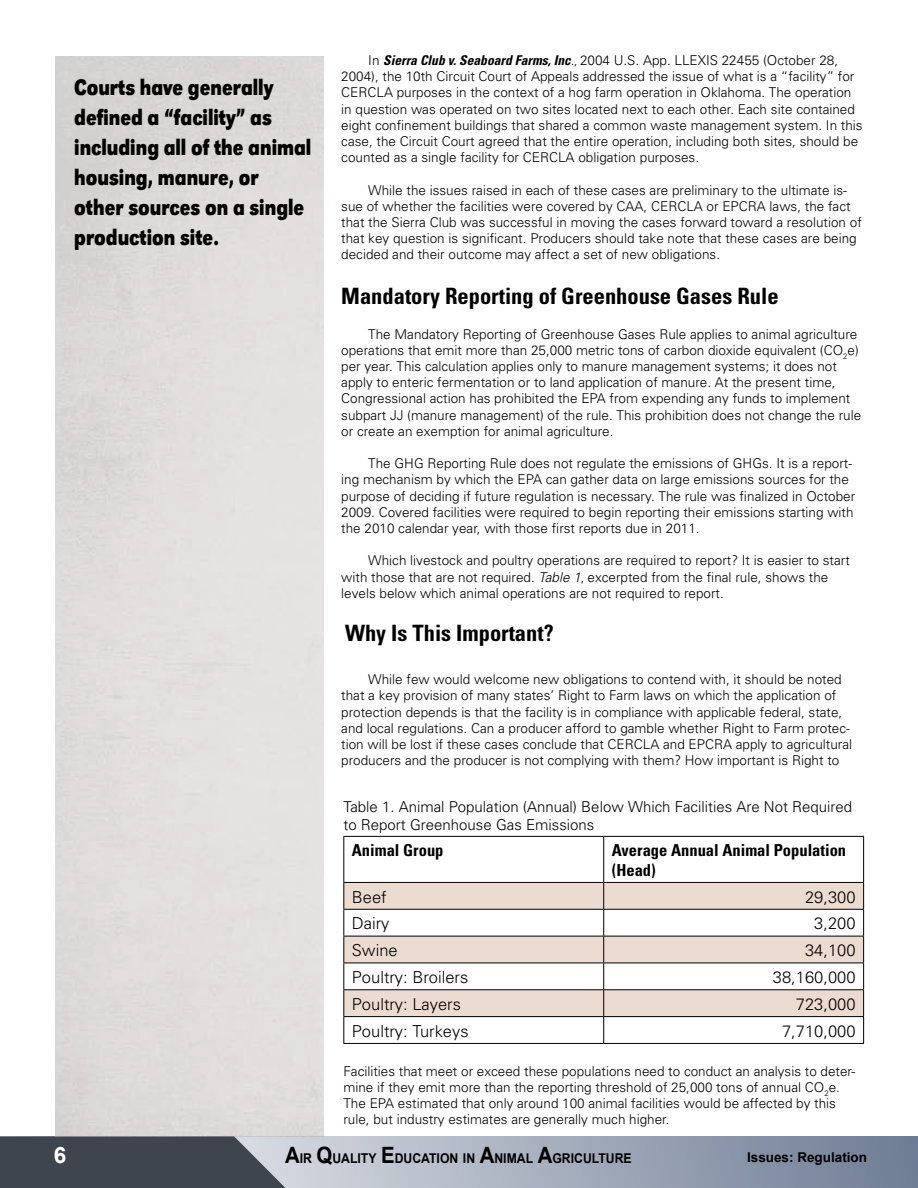
<style>
.page{position:relative;width:918px;height:1188px;background:#fff}
.page>*{position:absolute;margin:0;border:0;box-sizing:border-box;transform-origin:0 0}
.t1{font:700 23.25px/30px "URW Grotesk T";color:#000;scale:.8 1}
.t2{font:700 condensed 22.5px "Univers";color:#000}
.t3{font:700 22.5px "Arial";color:#fff}
.t4{font:300 16.5px "Univers";color:#000}
.t5{font:700 condensed 16.5px/19.8px "Univers";color:#000}
.t6{font:300 15px/18px "Univers";color:#000}
.t7{font:300 13.5px/16.2px "Univers";color:#000}
.t8{font:700 13.5px "Arial";color:#000;scale:.91 1}
.t9{font:700 13.5px "Arial";color:#000}
.s1{font-weight:700;font-style:italic;font-stretch:condensed}
.s2{font-stretch:condensed}
.s3{font-style:italic}
.s4{font-size:22.5px}
</style>
<div class="page">
<svg style="left:285px;top:1136px;width:633px;height:52px"></svg>
<svg style="left:0;top:1136px;width:285px;height:52px"></svg>
<svg style="left:344px;top:883px;width:519px;height:133px;fill:#ecdbd0"></svg>
<hr style="left:343px;top:882px;width:261px;height:1px;background:#000">
<hr style="left:604px;top:882px;width:260px;height:1px;background:#000">
<hr style="left:343px;top:909px;width:261px;height:1px;background:#000">
<hr style="left:604px;top:909px;width:260px;height:1px;background:#000">
<hr style="left:343px;top:936px;width:261px;height:1px;background:#000">
<hr style="left:604px;top:936px;width:260px;height:1px;background:#000">
<hr style="left:343px;top:963px;width:261px;height:1px;background:#000">
<hr style="left:604px;top:963px;width:260px;height:1px;background:#000">
<hr style="left:343px;top:989px;width:261px;height:1px;background:#000">
<hr style="left:604px;top:989px;width:260px;height:1px;background:#000">
<hr style="left:343px;top:1016px;width:261px;height:1px;background:#000">
<hr style="left:604px;top:1016px;width:260px;height:1px;background:#000">
<hr style="left:603px;top:837px;width:1px;height:45px;background:#000">
<svg style="left:603px;top:883px;width:1px;height:160px"></svg>
<hr style="left:343px;top:836px;width:261px;height:1px;background:#000">
<hr style="left:343px;top:837px;width:1px;height:45px;background:#000">
<hr style="left:604px;top:836px;width:260px;height:1px;background:#000">
<hr style="left:863px;top:837px;width:1px;height:45px;background:#000">
<svg style="left:343px;top:883px;width:1px;height:160px"></svg>
<svg style="left:863px;top:883px;width:1px;height:160px"></svg>
<hr style="left:343px;top:1043px;width:261px;height:1px;background:#000">
<hr style="left:604px;top:1043px;width:260px;height:1px;background:#000">
<h1 class="t1" style="left:74px;top:72px;width:298px">Courts have generally defined a “facility” as including all of the animal housing, manure, or other sources on a single production site.</h1>
<p class="t7" style="left:341px;top:52px;width:523px;text-indent:27px">In <span class="s1">Sierra Club v. Seaboard Farms, Inc</span><span class="s2">.,</span> 2004 U.S. App. LLEXIS 22455 (October 28, 2004), the 10th Circuit Court of Appeals addressed the issue of what is a “facility” for CERCLA purposes in the context of a hog farm operation in Oklahoma. The operation in question was operated on two sites located next to each other. Each site contained eight confinement buildings that shared a common waste management system. In this case, the Circuit Court agreed that the entire operation, including both sites, should be counted as a single facility for CERCLA obligation purposes.</p>
<p class="t7" style="left:341px;top:181px;width:522px;text-indent:27px">While the issues raised in each of these cases are preliminary to the ultimate is&shy;sue of whether the facilities were covered by CAA, CERCLA or EPCRA laws, the fact that the Sierra Club was successful in moving the cases forward toward a resolution of that key question is significant. Producers should take note that these cases are being decided and their outcome may affect a set of new obligations.</p>
<h2 class="t2" style="left:341px;top:283px;width:439px">Mandatory Reporting of Greenhouse Gases Rule</h2>
<p class="t7" style="left:341px;top:325px;width:521px;text-indent:27px">The Mandatory Reporting of Greenhouse Gases Rule applies to animal agriculture operations that emit more than 25,000 metric tons of carbon dioxide equivalent (CO<sub>2</sub>e) per year. This calculation applies only to manure management systems; it does not apply to enteric fermentation or to land application of manure. At the present time, Congressional action has prohibited the EPA from expending any funds to implement subpart JJ (manure management) of the rule. This prohibition does not change the rule or create an exemption for animal agriculture.</p>
<p class="t7" style="left:341px;top:455px;width:515px;text-indent:27px">The GHG Reporting Rule does not regulate the emissions of GHGs. It is a report&shy;ing mechanism by which the EPA can gather data on large emissions sources for the purpose of deciding if future regulation is necessary. The rule was finalized in October 2009. Covered facilities were required to begin reporting their emissions starting with the 2010 calendar year, with those first reports due in 2011.</p>
<p class="t7" style="left:341px;top:552px;width:510px;text-indent:27px">Which livestock and poultry operations are required to report? It is easier to start with those that are not required. <span class="s3">Table 1</span><span class="s2">,</span> excerpted from the final rule, shows the levels below which animal operations are not required to report.</p>
<h2 class="t2" style="left:345px;top:619px;width:210px">Why Is This Important?</h2>
<p class="t7" style="left:341px;top:671px;width:512px;text-indent:27px">While few would welcome new obligations to contend with, it should be noted that a key provision of many states’ Right to Farm laws on which the application of protection depends is that the facility is in compliance with applicable federal, state, and local regulations. Can a producer afford to gamble whether Right to Farm protec&shy;tion will be lost if these cases conclude that CERCLA and EPCRA apply to agricultural producers and the producer is not complying with them? How important is Right to</p>
<p class="t6" style="left:343px;top:797px;width:510px">Table 1. Animal Population (Annual) Below Which Facilities Are Not Required to Report Greenhouse Gas Emissions</p>
<p class="t5" style="left:352px;top:840px;width:93px">Animal Group</p>
<p class="t5" style="left:612px;top:840px;width:236px">Average Annual Animal Population (Head)</p>
<p class="t4" style="left:352px;top:887px;width:36px">Beef</p>
<p class="t4" style="left:805px;top:887px;width:52px">29,300</p>
<p class="t4" style="left:352px;top:914px;width:39px">Dairy</p>
<p class="t4" style="left:814px;top:914px;width:43px">3,200</p>
<p class="t4" style="left:352px;top:940px;width:47px">Swine</p>
<p class="t4" style="left:805px;top:940px;width:52px">34,100</p>
<p class="t4" style="left:352px;top:967px;width:118px">Poultry: Broilers</p>
<p class="t4" style="left:773px;top:967px;width:84px">38,160,000</p>
<p class="t4" style="left:352px;top:994px;width:111px">Poultry: Layers</p>
<p class="t4" style="left:796px;top:994px;width:61px">723,000</p>
<p class="t4" style="left:352px;top:1021px;width:118px">Poultry: Turkeys</p>
<p class="t4" style="left:782px;top:1021px;width:75px">7,710,000</p>
<p class="t7" style="left:343px;top:1062px;width:513px">Facilities that meet or exceed these populations need to conduct an analysis to deter&shy;mine if they emit more than the reporting threshold of 25,000 tons of annual CO<sub>2</sub>e.<br>The EPA estimated that only around 100 animal facilities would be affected by this rule, but industry estimates are generally much higher.</p>
<h2 class="t3" style="left:54px;top:1142px;width:14px">6</h2>
<p class="t8" style="left:285px;top:1150px;width:383px"><span class="s4">A</span>IR <span class="s4">Q</span>UALITY <span class="s4">E</span>DUCATION IN <span class="s4">A</span>NIMAL <span class="s4">A</span>GRICULTURE</p>
<p class="t9" style="left:747px;top:1150px;width:122px">Issues: Regulation</p>
</div>
